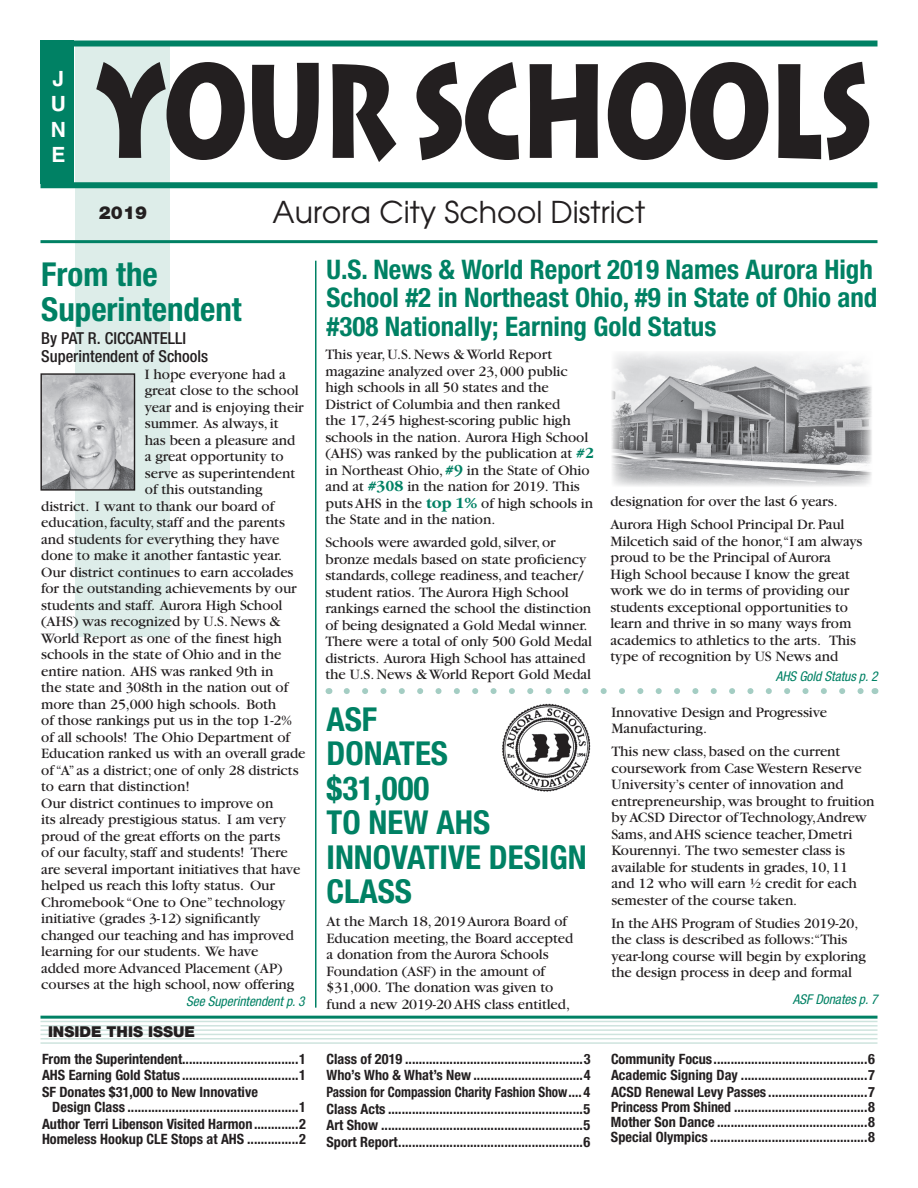
<style>
.page{position:relative;width:918px;height:1188px;background:#fff}
.page>*{position:absolute;margin:0;border:0;box-sizing:border-box;transform-origin:0 0}
.t1{font:900 132px "Lithos";letter-spacing:-.035em;color:#231f20;scale:.72 1}
.t2{font:700 condensed 33px/34.5px "Helvetica Neue";color:#008164}
.t3{font:30px "Avant Garde";color:#231f20}
.t4{font:700 condensed 27px/28.5px "Helvetica Neue";color:#008164}
.t5{font:700 21px/25.2px "Helvetica";color:#fff;text-align:justify}
.t6{font:900 18px "Helvetica Neue";color:#231f20}
.t7{font:500 condensed 16.5px/18px "Helvetica Neue";color:#231f20}
.t8{font:15px/16.5px "Garamond";letter-spacing:-.005em;color:#231f20}
.t9{font:900 15px "Helvetica Neue";color:#231f20}
.t10{font:700 condensed 14.25px/16.6px "Helvetica Neue";color:#231f20;text-align:justify}
.t11{font:italic condensed 13.5px "Helvetica Neue";letter-spacing:-.005em;color:#008164}
.s1{font-family:"Garamond Itc T";font-weight:700;color:#008164}
</style>
<div class="page">
<div style="left:76px;top:44px;width:94px;height:594px;background:#ddede9"></div>
<div style="left:40px;top:40px;width:838px;height:6px;background:#008164"></div>
<div style="left:40px;top:182px;width:838px;height:6px;background:#008164"></div>
<hr style="left:40px;top:240px;width:838px;height:3px;background:#008164">
<hr style="left:40px;top:1016px;width:838px;height:3px;background:#008164">
<hr style="left:40px;top:1021px;width:838px;height:1px;background:#cee4de">
<hr style="left:40px;top:1025px;width:838px;height:2px;background:#cee4de">
<hr style="left:40px;top:1029px;width:838px;height:2px;background:#cee4de">
<hr style="left:40px;top:1034px;width:838px;height:1px;background:#cee4de">
<hr style="left:40px;top:1038px;width:838px;height:2px;background:#cee4de">
<hr style="left:40px;top:1042px;width:838px;height:2px;background:#cee4de">
<div style="left:40px;top:40px;width:34px;height:144px;background:#008164"></div>
<hr style="left:315px;top:261px;width:1px;height:747px;background:#008164">
<img style="left:43px;top:375px;width:90px;height:114px">
<div style="left:41px;top:373px;width:94px;height:118px;border:1px solid #231f20"></div>
<svg style="left:347px;top:688px;width:517px;height:6px"></svg>
<img style="left:502px;top:703px;width:89px;height:89px">
<img style="left:612px;top:353px;width:260px;height:133px">
<h3 class="t5" style="left:51px;top:66px;width:17px">J U N E</h3>
<h1 class="t1" style="left:94px;top:30px;width:1083px">YOUR SCHOOLS</h1>
<p class="t6" style="left:99px;top:201px;width:50px">2019</p>
<h3 class="t3" style="left:273px;top:194px;width:374px">Aurora City School District</h3>
<h2 class="t2" style="left:41px;top:257px;width:202px">From the<br>Superintendent</h2>
<p class="t7" style="left:41px;top:329px;width:168px">By PAT R. CICCANTELLI<br>Superintendent of Schools</p>
<p class="t8" style="left:145px;top:366px;width:142px">I hope everyone had a</p>
<p class="t8" style="left:145px;top:382px;width:155px">great close to the school</p>
<p class="t8" style="left:145px;top:399px;width:160px">year and is enjoying their</p>
<p class="t8" style="left:145px;top:415px;width:135px">summer. As always, it</p>
<p class="t8" style="left:145px;top:432px;width:152px">has been a pleasure and</p>
<p class="t8" style="left:145px;top:448px;width:140px">a great opportunity to</p>
<p class="t8" style="left:145px;top:465px;width:152px">serve as superintendent</p>
<p class="t8" style="left:145px;top:481px;width:119px">of this outstanding</p>
<p class="t8" style="left:41px;top:498px;width:235px">district. I want to thank our board of</p>
<p class="t8" style="left:41px;top:514px;width:245px">education, faculty, staff and the parents</p>
<p class="t8" style="left:41px;top:531px;width:240px">and students for everything they have</p>
<p class="t8" style="left:41px;top:547px;width:243px">done to make it another fantastic year.</p>
<p class="t8" style="left:41px;top:564px;width:254px">Our district continues to earn accolades</p>
<p class="t8" style="left:41px;top:580px;width:257px">for the outstanding achievements by our</p>
<p class="t8" style="left:41px;top:597px;width:243px">students and staff. Aurora High School</p>
<p class="t8" style="left:41px;top:613px;width:241px">(AHS) was recognized by U.S. News &amp;</p>
<p class="t8" style="left:41px;top:630px;width:242px">World Report as one of the finest high</p>
<p class="t8" style="left:41px;top:646px;width:242px">schools in the state of Ohio and in the</p>
<p class="t8" style="left:41px;top:663px;width:234px">entire nation. AHS was ranked 9th in</p>
<p class="t8" style="left:41px;top:679px;width:249px">the state and 308th in the nation out of</p>
<p class="t8" style="left:41px;top:696px;width:237px">more than 25,000 high schools. Both</p>
<p class="t8" style="left:41px;top:712px;width:252px">of those rankings put us in the top 1-2%</p>
<p class="t8" style="left:41px;top:729px;width:250px">of all schools! The Ohio Department of</p>
<p class="t8" style="left:41px;top:745px;width:266px">Education ranked us with an overall grade</p>
<p class="t8" style="left:41px;top:762px;width:259px">of “A” as a district; one of only 28 districts</p>
<p class="t8" style="left:41px;top:778px;width:150px">to earn that distinction!</p>
<p class="t8" style="left:41px;top:795px;width:234px">Our district continues to improve on</p>
<p class="t8" style="left:41px;top:811px;width:246px">its already prestigious status. I am very</p>
<p class="t8" style="left:41px;top:828px;width:241px">proud of the great efforts on the parts</p>
<p class="t8" style="left:41px;top:844px;width:248px">of our faculty, staff and students! There</p>
<p class="t8" style="left:41px;top:861px;width:261px">are several important initiatives that have</p>
<p class="t8" style="left:41px;top:877px;width:235px">helped us reach this lofty status. Our</p>
<p class="t8" style="left:41px;top:894px;width:246px">Chromebook “One to One” technology</p>
<p class="t8" style="left:41px;top:910px;width:221px">initiative (grades 3-12) significantly</p>
<p class="t8" style="left:41px;top:927px;width:254px">changed our teaching and has improved</p>
<p class="t8" style="left:41px;top:943px;width:219px">learning for our students. We have</p>
<p class="t8" style="left:41px;top:960px;width:243px">added more Advanced Placement (AP)</p>
<p class="t8" style="left:41px;top:976px;width:255px">courses at the high school, now offering</p>
<p class="t11" style="left:186px;top:993px;width:120px">See Superintendent p. 3</p>
<p class="t9" style="left:48px;top:1022px;width:148px">INSIDE THIS ISSUE</p>
<p class="t10" style="left:42px;top:1050px;width:266px">From the Superintendent..................................1<br>AHS Earning Gold Status ..................................1<br>SF Donates $31,000 to New Innovative</p>
<p class="t10" style="left:42px;top:1098px;width:265px;text-align:right">Design Class ..................................................1<br>Author Terri Libenson Visited Harmon.............2</p>
<p class="t10" style="left:42px;top:1130px;width:265px">Homeless Hookup CLE Stops at AHS ...............2</p>
<h3 class="t4" style="left:327px;top:254px;width:552px">U.S. News &amp; World Report 2019 Names Aurora High<br>School #2 in Northeast Ohio, #9 in State of Ohio and #308 Nationally; Earning Gold Status</h3>
<p class="t8" style="left:326px;top:347px;width:270px">This year, U.S. News &amp; World Report magazine analyzed over 23, 000 public high schools in all 50 states and the District of Columbia and then ranked<br>the 17, 245 highest-scoring public high schools in the nation. Aurora High School (AHS) was ranked by the publication at <span class="s1">#2 </span>in Northeast Ohio, <span class="s1">#9</span> in the State of Ohio and at <span class="s1">#308</span> in the nation for 2019. This puts AHS in the <span class="s1">top 1%</span> of high schools in the State and in the nation.</p>
<p class="t8" style="left:326px;top:535px;width:268px">Schools were awarded gold, silver, or bronze medals based on state proficiency standards, college readiness, and teacher/ student ratios. The Aurora High School rankings earned the school the distinction of being designated a Gold Medal winner.<br>There were a total of only 500 Gold Medal districts. Aurora High School has attained the U.S. News &amp; World Report Gold Medal</p>
<p class="t8" style="left:610px;top:490px;width:235px;line-height:23px">designation for over the last 6 years.<br>Aurora High School Principal Dr. Paul</p>
<p class="t8" style="left:610px;top:533px;width:253px">Milcetich said of the honor,“I am always proud to be the Principal of Aurora High School because I know the great work we do in terms of providing our students exceptional opportunities to learn and thrive in so many ways from academics to athletics to the arts. This type of recognition by US News and</p>
<p class="t11" style="left:776px;top:669px;width:103px">AHS Gold Status p. 2</p>
<h2 class="t2" style="left:327px;top:701px;width:262px">ASF<br>DONATES<br>$31,000<br>TO NEW AHS<br>INNOVATIVE DESIGN<br>CLASS</h2>
<p class="t8" style="left:327px;top:914px;width:248px">At the March 18, 2019 Aurora Board of Education meeting, the Board accepted a donation from the Aurora Schools Foundation (ASF) in the amount of $31,000. The donation was given to fund a new 2019-20 AHS class entitled,</p>
<p class="t8" style="left:612px;top:704px;width:217px">Innovative Design and Progressive<br>Manufacturing.</p>
<p class="t8" style="left:612px;top:743px;width:265px">This new class, based on the current coursework from Case Western Reserve University’s center of innovation and entrepreneurship, was brought to fruition by ACSD Director of Technology,Andrew Sams, and AHS science teacher, Dmetri Kourennyi. The two semester class is available for students in grades, 10, 11 and 12 who will earn ½ credit for each semester of the course taken.</p>
<p class="t8" style="left:612px;top:915px;width:256px">In the AHS Program of Studies 2019-20, the class is described as follows:“This year-long course will begin by exploring the design process in deep and formal</p>
<p class="t11" style="left:793px;top:991px;width:86px">ASF Donates p. 7</p>
<p class="t10" style="left:327px;top:1050px;width:266px">Class of 2019 ....................................................3<br>Who’s Who &amp; What’s New ................................4<br>Passion for Compassion Charity Fashion Show.... 4<br>Class Acts .........................................................5<br>Art Show ...........................................................5<br>Sport Report......................................................6</p>
<p class="t10" style="left:611px;top:1050px;width:265px">Community Focus.............................................6<br>Academic Signing Day .....................................7<br>ACSD Renewal Levy Passes .............................7</p>
<p class="t10" style="left:611px;top:1099px;width:265px;line-height:15px">Princess Prom Shined .......................................8<br>Mother Son Dance ............................................8<br>Special Olympics ..............................................8</p>
</div>
